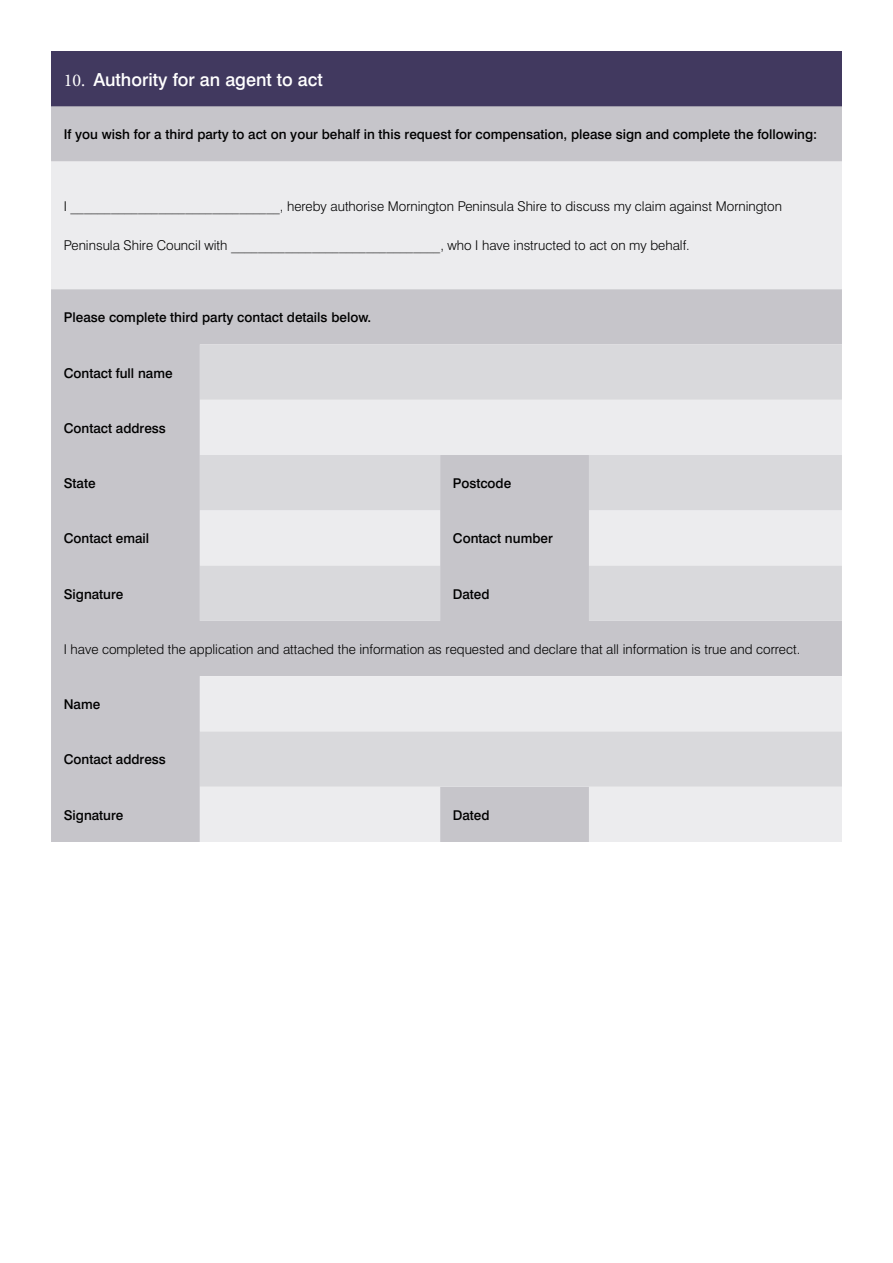
<style>
.page{position:relative;width:893px;height:1263px;background:#fff}
.page>*{position:absolute;margin:0;border:0;box-sizing:border-box;transform-origin:0 0}
.t1{font:500 18px "Swiss 721 BT";color:#fff}
.t2{font:300 13.5px "Swiss 721 BT";color:#000}
.t3{font:500 13.5px "Swiss 721 BT";color:#000}
.s1{font-family:"Minion Pro";font-weight:400}
</style>
<div class="page">
<div style="left:51px;top:51px;width:791px;height:55px;background:#41395f"></div>
<div style="left:51px;top:106px;width:791px;height:56px;background:#c6c5ca"></div>
<svg style="left:51px;top:162px;width:791px;height:680px;background:#d9d8dc"></svg>
<svg style="left:200px;top:344px;width:642px;height:443px;background:#dbdbde"></svg>
<h1 class="t1" style="left:64px;top:69px;width:261px"><span class="s1">10.</span> Authority for an agent to act</h1>
<p class="t3" style="left:64px;top:126px;width:755px">If you wish for a third party to act on your behalf in this request for compensation, please sign and complete the following:</p>
<p class="t2" style="left:64px;top:198px;width:720px">I _______________________________, hereby authorise Mornington Peninsula Shire to discuss my claim against Mornington</p>
<p class="t2" style="left:64px;top:237px;width:627px">Peninsula Shire Council with _______________________________, who I have instructed to act on my behalf.</p>
<p class="t3" style="left:64px;top:309px;width:309px">Please complete third party contact details below.</p>
<p class="t3" style="left:64px;top:364px;width:110px">Contact full name</p>
<p class="t3" style="left:64px;top:420px;width:104px">Contact address</p>
<p class="t3" style="left:64px;top:475px;width:33px">State</p>
<p class="t3" style="left:453px;top:475px;width:60px">Postcode</p>
<p class="t3" style="left:64px;top:530px;width:87px">Contact email</p>
<p class="t3" style="left:453px;top:530px;width:101px">Contact number</p>
<p class="t3" style="left:64px;top:586px;width:61px">Signature</p>
<p class="t3" style="left:453px;top:586px;width:38px">Dated</p>
<p class="t2" style="left:64px;top:641px;width:738px">I have completed the application and attached the information as requested and declare that all information is true and correct.</p>
<p class="t3" style="left:64px;top:696px;width:38px">Name</p>
<p class="t3" style="left:64px;top:751px;width:104px">Contact address</p>
<p class="t3" style="left:64px;top:807px;width:61px">Signature</p>
<p class="t3" style="left:453px;top:807px;width:38px">Dated</p>
</div>
